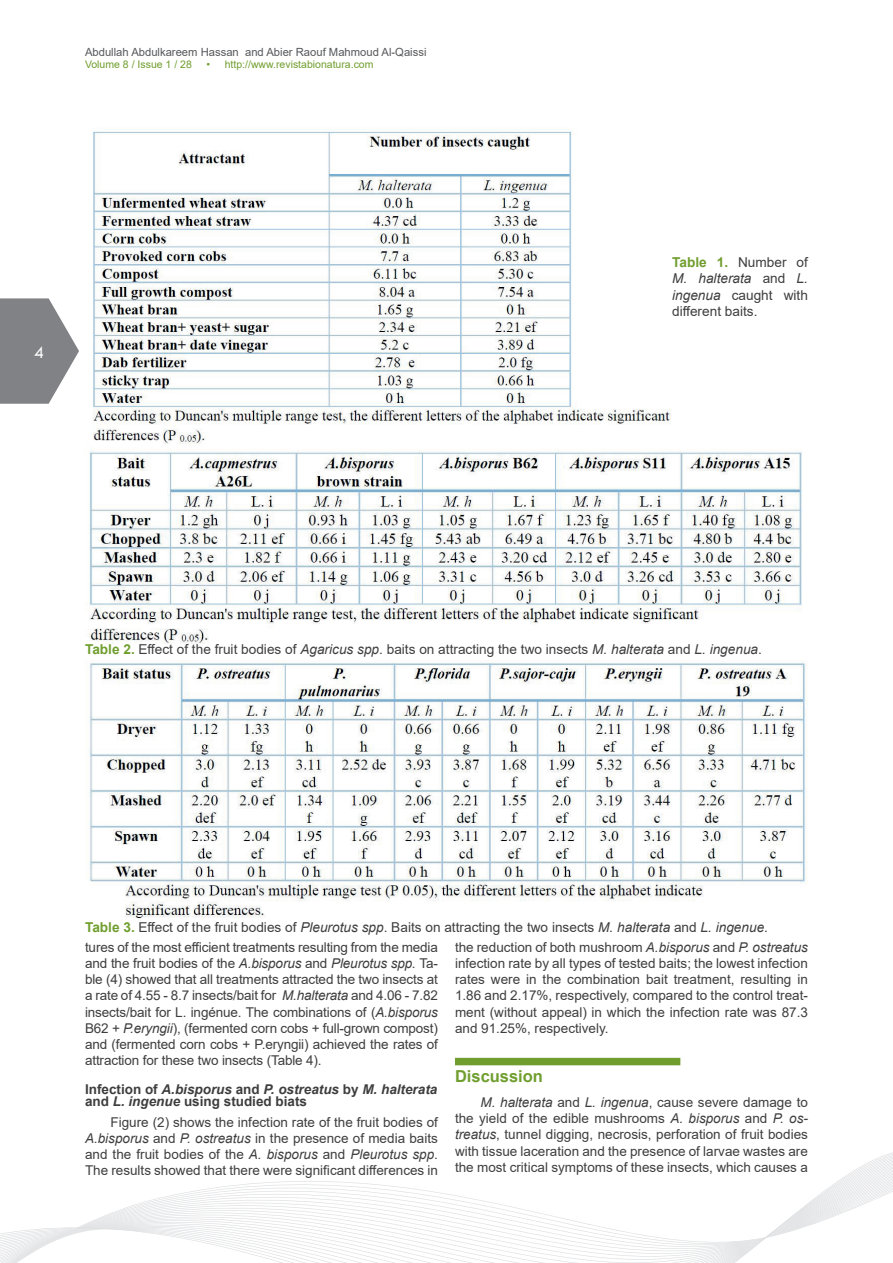
<style>
.page{position:relative;width:893px;height:1263px;background:#fff}
.page>*{position:absolute;margin:0;border:0;box-sizing:border-box;transform-origin:0 0}
.t1{font:18px "Tw Cen";color:#fff}
.t2{font:700 16.5px "Arial";color:#709e2e}
.t3{font:13.65px/16.4px "Arial";color:#3e3e3f;text-align:justify}
.t4{font:13.5px/16.2px "Arial";color:#3e3e3f;text-align:justify}
.t5{font:italic 700 13.5px/12px "Arial";color:#3e3e3f}
.t6{font:11.25px "Arial";color:#57585a}
.t7{font:10.5px "Arial";color:#709e2e}
.s1{font-weight:700;color:#709e2e}
.s2{font-style:italic}
.s3{font-style:normal}
</style>
<div class="page">
<svg style="left:0;top:298px;width:79px;height:106px"></svg>
<svg style="left:0;top:1152px;width:893px;height:111px"></svg>
<div style="left:455px;top:1058px;width:225px;height:7px;background:#709e2e"></div>
<img style="left:93px;top:131px;width:578px;height:313px">
<img style="left:85px;top:450px;width:717px;height:194px">
<img style="left:89px;top:660px;width:719px;height:260px">
<p class="t6" style="left:85px;top:44px;width:343px">Abdullah Abdulkareem Hassan and Abier Raouf Mahmoud Al-Qaissi</p>
<p class="t7" style="left:85px;top:57px;width:108px">Volume 8 / Issue 1 / 28</p>
<p class="t7" style="left:206px;top:57px;width:169px">• http://www.revistabionatura.com</p>
<h1 class="t1" style="left:34px;top:341px;width:11px">4</h1>
<p class="t3" style="left:672px;top:254px;width:137px"><span class="s1">Table 1.</span> Number of <span class="s2">M. halterata</span> and <span class="s2">L. ingenua</span> caught with different baits.</p>
<p class="t3" style="left:85px;top:641px;width:678px"><span class="s1">Table 2.</span> Effect of the fruit bodies of <span class="s2">Agaricus spp</span>. baits on attracting the two insects <span class="s2">M. halterata</span> and <span class="s2">L. ingenua</span>.</p>
<p class="t3" style="left:85px;top:919px;width:684px"><span class="s1">Table 3.</span> Effect of the fruit bodies of <span class="s2">Pleurotus spp</span>. Baits on attracting the two insects <span class="s2">M. halterata</span> and <span class="s2">L. ingenue</span>.</p>
<p class="t4" style="left:85px;top:939px;width:354px">tures of the most efficient treatments resulting from the media and the fruit bodies of the <span class="s2">A.bisporus</span> and <span class="s2">Pleurotus spp.</span> Ta&shy;ble (4) showed that all treatments attracted the two insects at a rate of 4.55 - 8.7 insects/bait for <span class="s2">M.halterata</span> and 4.06 - 7.82 insects/bait for L. ingénue. The combinations of (<span class="s2">A.bisporus </span>B62 + <span class="s2">P.eryngii</span>), (fermented corn cobs + full-grown compost) and (fermented corn cobs + P.eryngii) achieved the rates of attraction for these two insects (Table 4).</p>
<p class="t5" style="left:85px;top:1084px;width:354px"><span class="s3">Infection of</span> A.bisporus <span class="s3">and</span> P. ostreatus <span class="s3">by</span> M. halterata <span class="s3">and</span> L. ingenue <span class="s3">using studied biats</span></p>
<p class="t4" style="left:85px;top:1114px;width:354px;text-indent:26px">Figure (2) shows the infection rate of the fruit bodies of <span class="s2">A.bisporus</span> and <span class="s2">P. ostreatus</span> in the presence of media baits and the fruit bodies of the <span class="s2">A. bisporus</span> and <span class="s2">Pleurotus spp</span>.<br>The results showed that there were significant differences in</p>
<p class="t4" style="left:455px;top:939px;width:354px">the reduction of both mushroom <span class="s2">A.bisporus</span> and <span class="s2">P. ostreatus </span>infection rate by all types of tested baits; the lowest infection rates were in the combination bait treatment, resulting in 1.86 and 2.17%, respectively, compared to the control treat&shy;ment (without appeal) in which the infection rate was 87.3 and 91.25%, respectively.</p>
<p class="t2" style="left:455px;top:1065px;width:90px">Discussion</p>
<p class="t4" style="left:455px;top:1094px;width:354px;text-indent:26px"><span class="s2">M. halterata</span> and <span class="s2">L. ingenua</span>, cause severe damage to the yield of the edible mushrooms <span class="s2">A. bisporus</span> and <span class="s2">P. os&shy;treatus</span>, tunnel digging, necrosis, perforation of fruit bodies with tissue laceration and the presence of larvae wastes are the most critical symptoms of these insects, which causes a</p>
</div>
